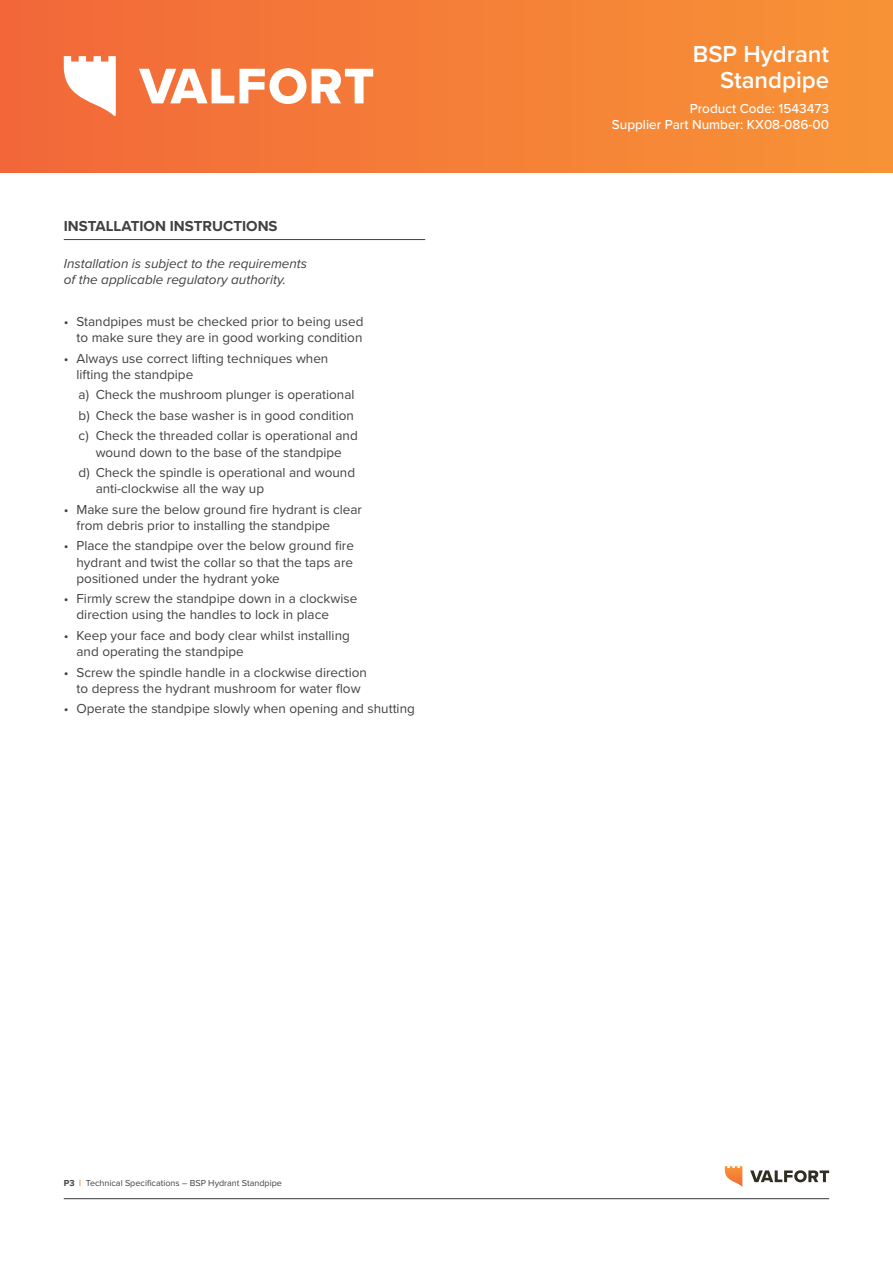
<style>
.page{position:relative;width:893px;height:1263px;background:#fff}
.page>*{position:absolute;margin:0;border:0;box-sizing:border-box;transform-origin:0 0}
.t1{font:600 24px/25.8px "Proxima Nova";color:#fff;text-align:right}
.Subheader{font:700 15px "Proxima Nova";color:#414042}
.Body{font:13.5px/16.2px "Proxima Nova";color:#414042}
.Body_First{font:italic 13.5px/16.2px "Proxima Nova";color:#414042}
.t2{font:500 13.5px/16.2px "Proxima Nova";color:#fff;text-align:right}
.t3{font:9px "Proxima Nova";color:#414042}
.s1{font-weight:700}
.s2{font-weight:700;color:#f47b20}
</style>
<div class="page">
<div style="left:0;top:0;width:893px;height:172px;background:linear-gradient(to right,#f26839,#f79336)"></div>
<svg style="left:139px;top:68px;width:167px;height:36px"></svg>
<svg style="left:312px;top:69px;width:61px;height:34px"></svg>
<svg style="left:64px;top:56px;width:52px;height:60px"></svg>
<hr style="left:64px;top:1198px;width:765px;height:1px;background:#414042">
<svg style="left:750px;top:1170px;width:79px;height:12px"></svg>
<svg style="left:725px;top:1166px;width:17px;height:20px"></svg>
<hr style="left:64px;top:239px;width:361px;height:1px;background:#414042">
<p class="Subheader" style="left:64px;top:215px;width:215px">INSTALLATION INSTRUCTIONS</p>
<p class="Body_First" style="left:64px;top:255px;width:245px">Installation is subject to the requirements of the applicable regulatory authority.</p>
<p class="Body" style="left:64px;top:313px;width:301px;text-align:right">• Standpipes must be checked prior to being used to make sure they are in good working condition</p>
<p class="Body" style="left:77px;top:350px;width:253px;text-indent:-13px">• Always use correct lifting techniques when lifting the standpipe</p>
<p class="Body" style="left:79px;top:386px;width:277px">a) Check the mushroom plunger is operational</p>
<p class="Body" style="left:79px;top:407px;width:277px">b) Check the base washer is in good condition</p>
<p class="Body" style="left:79px;top:427px;width:281px;text-align:center">c) Check the threaded collar is operational and wound down to the base of the standpipe</p>
<p class="Body" style="left:96px;top:464px;width:261px;text-indent:-17px">d) Check the spindle is operational and wound anti-clockwise all the way up</p>
<p class="Body" style="left:77px;top:500px;width:287px;text-indent:-13px">• Make sure the below ground fire hydrant is clear from debris prior to installing the standpipe</p>
<p class="Body" style="left:77px;top:537px;width:279px;text-align:justify;text-indent:-13px">• Place the standpipe over the below ground fire hydrant and twist the collar so that the taps are positioned under the hydrant yoke</p>
<p class="Body" style="left:77px;top:590px;width:282px;text-indent:-13px">• Firmly screw the standpipe down in a clockwise direction using the handles to lock in place</p>
<p class="Body" style="left:77px;top:627px;width:275px;text-indent:-13px">• Keep your face and body clear whilst installing and operating the standpipe</p>
<p class="Body" style="left:64px;top:663px;width:305px;text-align:center">• Screw the spindle handle in a clockwise direction to depress the hydrant mushroom for water flow</p>
<p class="Body" style="left:64px;top:700px;width:353px">• Operate the standpipe slowly when opening and shutting</p>
<p class="t3" style="left:64px;top:1177px;width:220px"><span class="s1">P3</span> <span class="s2">|</span> Technical Specifications – BSP Hydrant Standpipe</p>
<h1 class="t1" style="left:693px;top:41px;width:138px">BSP Hydrant<br>Standpipe</h1>
<p class="t2" style="left:612px;top:100px;width:219px">Product Code: 1543473<br>Supplier Part Number: KX08-086-00</p>
</div>
